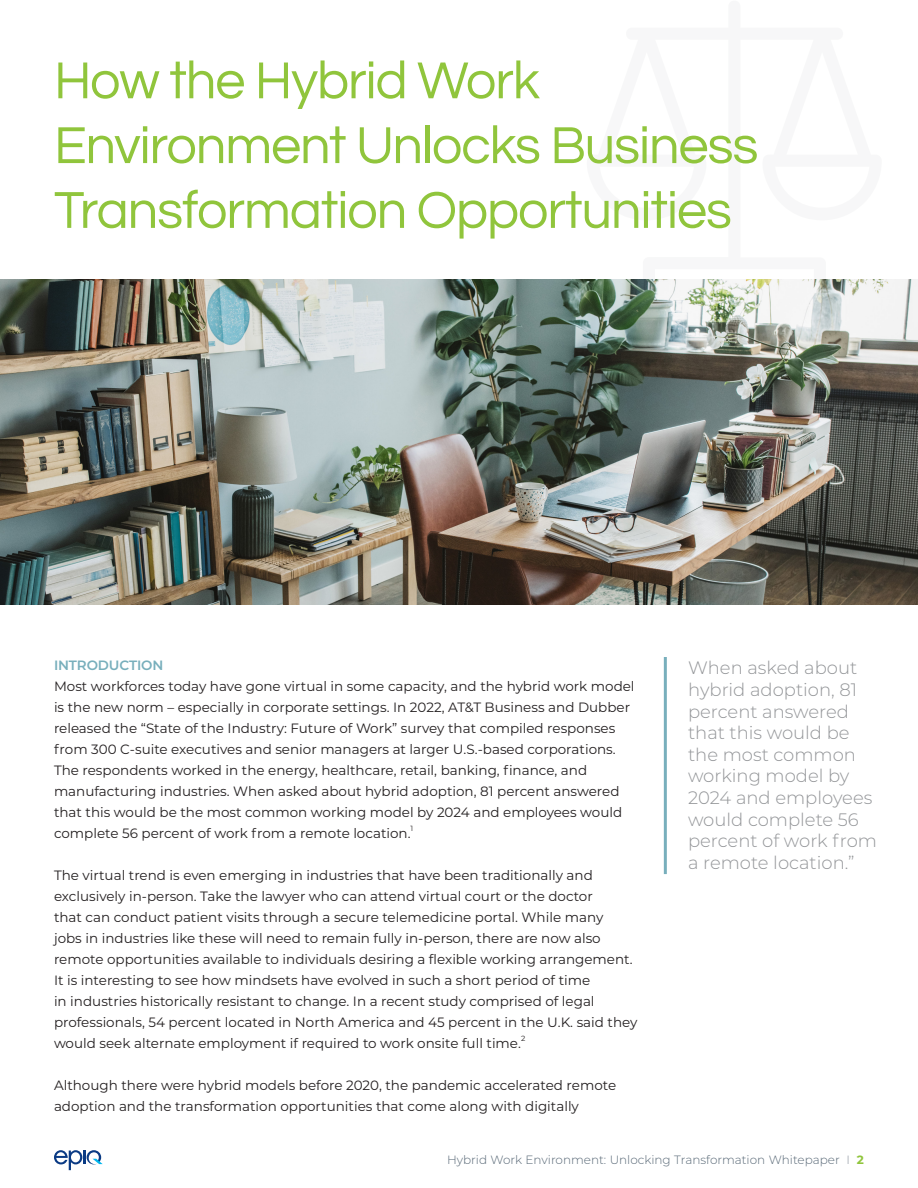
<style>
.page{position:relative;width:918px;height:1188px;background:#fff}
.page>*{position:absolute;margin:0;border:0;box-sizing:border-box;transform-origin:0 0}
.big_heading{font:54px/64.8px "Questrial";letter-spacing:-.02em;color:#90c53c}
.Pull_Quotes{font:300 18px/21.6px "Montserrat";color:#939598}
.Epiq_body_text{font:13.5px/21px "Montserrat";color:#231f20}
.Epiq_sm_heading{font:600 13.5px "Montserrat";letter-spacing:-.01em;color:#78afbc}
.t1{font:300 12px "Montserrat";color:#586876}
.Epiq_body_text-2{font:7.5px "Montserrat";color:#231f20}
.s1{color:#8e95a1}
.s2{font-weight:700;color:#90c53c}
</style>
<div class="page">
<svg style="left:54px;top:1150px;width:49px;height:20px"></svg>
<img style="left:0;top:279px;width:918px;height:326px">
<hr style="left:664px;top:657px;width:3px;height:217px;background:#78afbc">
<p class="big_heading" style="left:54px;top:49px;width:706px">How the Hybrid Work<br>Environment Unlocks Business<br>Transformation Opportunities</p>
<p class="Epiq_sm_heading" style="left:54px;top:656px;width:111px">INTRODUCTION</p>
<p class="Epiq_body_text" style="left:54px;top:675px;width:582px">Most workforces today have gone virtual in some capacity, and the hybrid work model is the new norm – especially in corporate settings. In 2022, AT&amp;T Business and Dubber released the “State of the Industry: Future of Work” survey that compiled responses from 300 C-suite executives and senior managers at larger U.S.-based corporations.<br>The respondents worked in the energy, healthcare, retail, banking, finance, and manufacturing industries. When asked about hybrid adoption, 81 percent answered that this would be the most common working model by 2024 and employees would complete 56 percent of work from a remote location.</p>
<p class="Epiq_body_text-2" style="left:411px;top:823px;width:4px">1</p>
<p class="Epiq_body_text" style="left:54px;top:864px;width:585px">The virtual trend is even emerging in industries that have been traditionally and exclusively in-person. Take the lawyer who can attend virtual court or the doctor<br>that can conduct patient visits through a secure telemedicine portal. While many<br>jobs in industries like these will need to remain fully in-person, there are now also remote opportunities available to individuals desiring a flexible working arrangement.<br>It is interesting to see how mindsets have evolved in such a short period of time<br>in industries historically resistant to change. In a recent study comprised of legal professionals, 54 percent located in North America and 45 percent in the U.K. said they would seek alternate employment if required to work onsite full time.</p>
<p class="Epiq_body_text-2" style="left:521px;top:1033px;width:6px">2</p>
<p class="Epiq_body_text" style="left:54px;top:1074px;width:564px">Although there were hybrid models before 2020, the pandemic accelerated remote adoption and the transformation opportunities that come along with digitally</p>
<p class="Pull_Quotes" style="left:688px;top:657px;width:190px">When asked about hybrid adoption, 81 percent answered that this would be the most common working model by<br>2024 and employees would complete 56 percent of work from a remote location.”</p>
<p class="t1" style="left:447px;top:1151px;width:418px">Hybrid Work Environment: Unlocking Transformation Whitepaper <span class="s1">I</span> <span class="s2">2</span></p>
</div>
